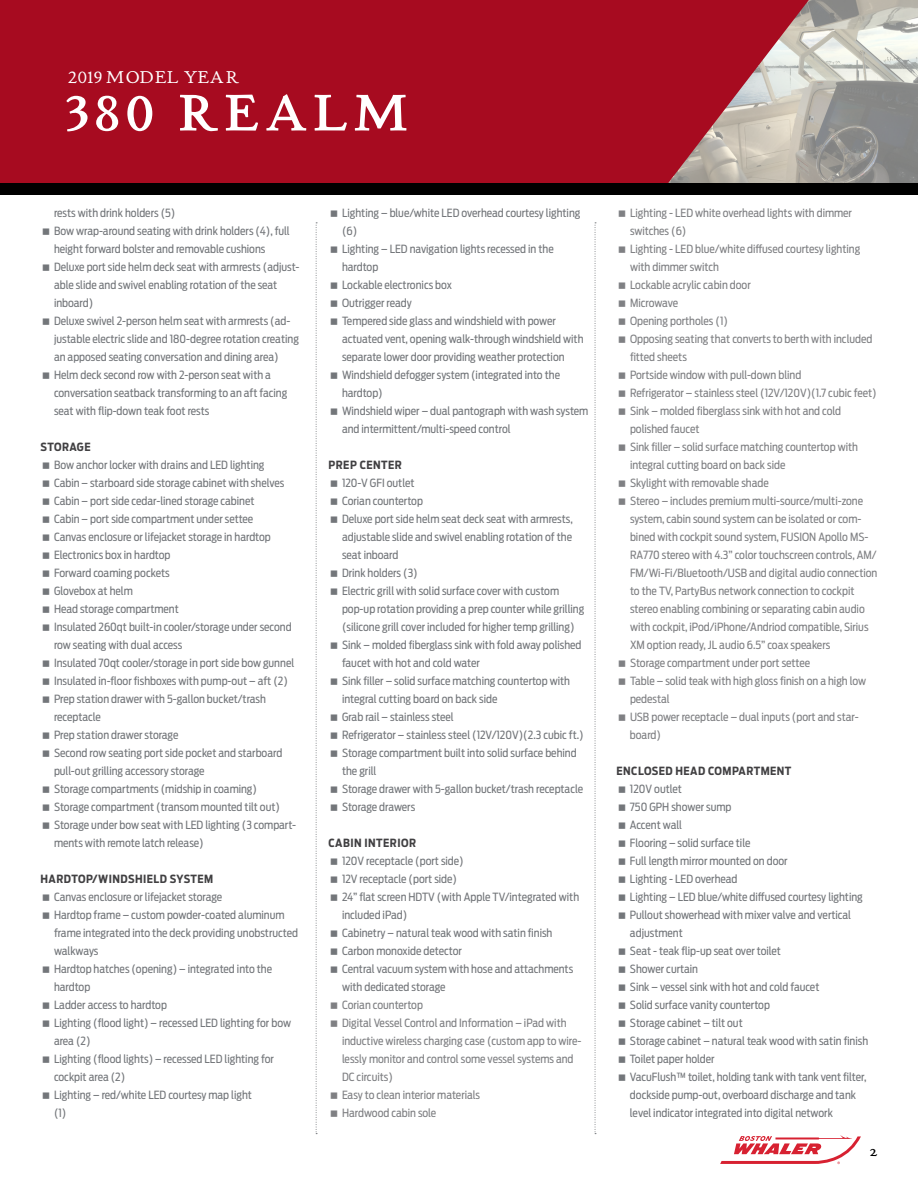
<style>
.page{position:relative;width:918px;height:1188px;background:#fff}
.page>*{position:absolute;margin:0;border:0;box-sizing:border-box;transform-origin:0 0}
.t1{font:700 54px "Stickley Text Pro Next";letter-spacing:.1em;color:#fff}
.t2{font:18px "Stickley Text Pro Next";letter-spacing:.02em;color:#fff}
.t3{font:18px "Stickley Text Pro Next";color:#000}
.t4{font:11.25px/18px "Antenna Cond";color:#73767a}
.t5{font:11.25px/18px "Antenna Cond";color:#7f8083}
.t6{font:700 11.25px "Antenna Cond";letter-spacing:.04em;color:#414042}
</style>
<div class="page">
<img style="left:819px;top:0;width:99px;height:183px">
<svg style="left:720px;top:1135px;width:141px;height:29px"></svg>
<svg style="left:0;top:0;width:819px;height:183px;background:#aa1d2f"></svg>
<div style="left:0;top:183px;width:918px;height:12px;background:#000"></div>
<svg style="left:595px;top:222px;width:1px;height:912px"></svg>
<svg style="left:316px;top:222px;width:1px;height:912px"></svg>
<h2 class="t2" style="left:68px;top:65px;width:173px">2019 MODEL YEAR</h2>
<h1 class="t1" style="left:65px;top:82px;width:345px">380 REALM</h1>
<p class="t4" style="left:54px;top:204px;width:247px">rests with drink holders (5)<br>Bow wrap-around seating with drink holders (4), full height forward bolster and removable cushions<br>Deluxe port side helm deck seat with armrests (adjust&shy;able slide and swivel enabling rotation of the seat inboard)<br>Deluxe swivel 2-person helm seat with armrests (ad&shy;justable electric slide and 180-degree rotation creating an apposed seating conversation and dining area)<br>Helm deck second row with 2-person seat with a conversation seatback transforming to an aft facing seat with flip-down teak foot rests</p>
<p class="t6" style="left:40px;top:440px;width:52px">STORAGE</p>
<p class="t4" style="left:54px;top:456px;width:244px">Bow anchor locker with drains and LED lighting<br>Cabin – starboard side storage cabinet with shelves Cabin – port side cedar-lined storage cabinet<br>Cabin – port side compartment under settee<br>Canvas enclosure or lifejacket storage in hardtop Electronics box in hardtop<br>Forward coaming pockets<br>Glovebox at helm<br>Head storage compartment<br>Insulated 260qt built-in cooler/storage under second row seating with dual access<br>Insulated 70qt cooler/storage in port side bow gunnel Insulated in-floor fishboxes with pump-out – aft (2)<br>Prep station drawer with 5-gallon bucket/trash receptacle<br>Prep station drawer storage<br>Second row seating port side pocket and starboard pull-out grilling accessory storage<br>Storage compartments (midship in coaming)<br>Storage compartment (transom mounted tilt out)<br>Storage under bow seat with LED lighting (3 compart&shy;ments with remote latch release)</p>
<p class="t6" style="left:40px;top:872px;width:174px">HARDTOP/WINDSHIELD SYSTEM</p>
<p class="t4" style="left:54px;top:888px;width:246px">Canvas enclosure or lifejacket storage<br>Hardtop frame – custom powder-coated aluminum frame integrated into the deck providing unobstructed walkways<br>Hardtop hatches (opening) – integrated into the hardtop<br>Ladder access to hardtop<br>Lighting (flood light) – recessed LED lighting for bow area (2)<br>Lighting (flood lights) – recessed LED lighting for cockpit area (2)<br>Lighting – red/white LED courtesy map light<br>(1)</p>
<p class="t4" style="left:342px;top:204px;width:248px">Lighting – blue/white LED overhead courtesy lighting (6)<br>Lighting – LED navigation lights recessed in the hardtop<br>Lockable electronics box<br>Outrigger ready<br>Tempered side glass and windshield with power actuated vent, opening walk-through windshield with separate lower door providing weather protection Windshield defogger system (integrated into the hardtop)<br>Windshield wiper – dual pantograph with wash system and intermittent/multi-speed control</p>
<p class="t6" style="left:328px;top:458px;width:75px">PREP CENTER</p>
<p class="t4" style="left:342px;top:474px;width:244px">120-V GFI outlet<br>Corian countertop<br>Deluxe port side helm seat deck seat with armrests, adjustable slide and swivel enabling rotation of the seat inboard<br>Drink holders (3)<br>Electric grill with solid surface cover with custom pop-up rotation providing a prep counter while grilling (silicone grill cover included for higher temp grilling)<br>Sink – molded fiberglass sink with fold away polished faucet with hot and cold water<br>Sink filler – solid surface matching countertop with integral cutting board on back side<br>Grab rail – stainless steel<br>Refrigerator – stainless steel (12V/120V)(2.3 cubic ft.)<br>Storage compartment built into solid surface behind the grill<br>Storage drawer with 5-gallon bucket/trash receptacle Storage drawers</p>
<p class="t6" style="left:328px;top:836px;width:89px">CABIN INTERIOR</p>
<p class="t4" style="left:342px;top:852px;width:239px">120V receptacle (port side)<br>12V receptacle (port side)<br>24” flat screen HDTV (with Apple TV/integrated with included iPad)<br>Cabinetry – natural teak wood with satin finish Carbon monoxide detector<br>Central vacuum system with hose and attachments with dedicated storage</p>
<p class="t5" style="left:342px;top:996px;width:241px">Corian countertop<br>Digital Vessel Control and Information – iPad with inductive wireless charging case (custom app to wire&shy;lessly monitor and control some vessel systems and DC circuits)<br>Easy to clean interior materials<br>Hardwood cabin sole</p>
<p class="t5" style="left:630px;top:204px;width:249px">Lighting - LED white overhead lights with dimmer switches (6)<br>Lighting - LED blue/white diffused courtesy lighting with dimmer switch<br>Lockable acrylic cabin door<br>Microwave<br>Opening portholes (1)<br>Opposing seating that converts to berth with included fitted sheets<br>Portside window with pull-down blind<br>Refrigerator – stainless steel (12V/120V)(1.7 cubic feet)<br>Sink – molded fiberglass sink with hot and cold polished faucet<br>Sink filler – solid surface matching countertop with integral cutting board on back side<br>Skylight with removable shade<br>Stereo – includes premium multi-source/multi-zone system, cabin sound system can be isolated or com&shy;bined with cockpit sound system, FUSION Apollo MS-RA770 stereo with 4.3” color touchscreen controls, AM/ FM/Wi-Fi/Bluetooth/USB and digital audio connection to the TV, PartyBus network connection to cockpit stereo enabling combining or separating cabin audio with cockpit, iPod/iPhone/Andriod compatible, Sirius XM option ready, JL audio 6.5” coax speakers<br>Storage compartment under port settee<br>Table – solid teak with high gloss finish on a high low pedestal<br>USB power receptacle – dual inputs (port and star&shy;board)</p>
<p class="t6" style="left:616px;top:764px;width:176px">ENCLOSED HEAD COMPARTMENT</p>
<p class="t4" style="left:630px;top:780px;width:240px">120V outlet<br>750 GPH shower sump<br>Accent wall<br>Flooring – solid surface tile<br>Full length mirror mounted on door<br>Lighting - LED overhead<br>Lighting – LED blue/white diffused courtesy lighting<br>Pullout showerhead with mixer valve and vertical adjustment<br>Seat - teak flip-up seat over toilet<br>Shower curtain<br>Sink – vessel sink with hot and cold faucet<br>Solid surface vanity countertop<br>Storage cabinet – tilt out<br>Storage cabinet – natural teak wood with satin finish<br>Toilet paper holder<br>VacuFlush™ toilet, holding tank with tank vent filter, dockside pump-out, overboard discharge and tank level indicator integrated into digital network</p>
<h2 class="t3" style="left:869px;top:1138px;width:10px">2</h2>
</div>
